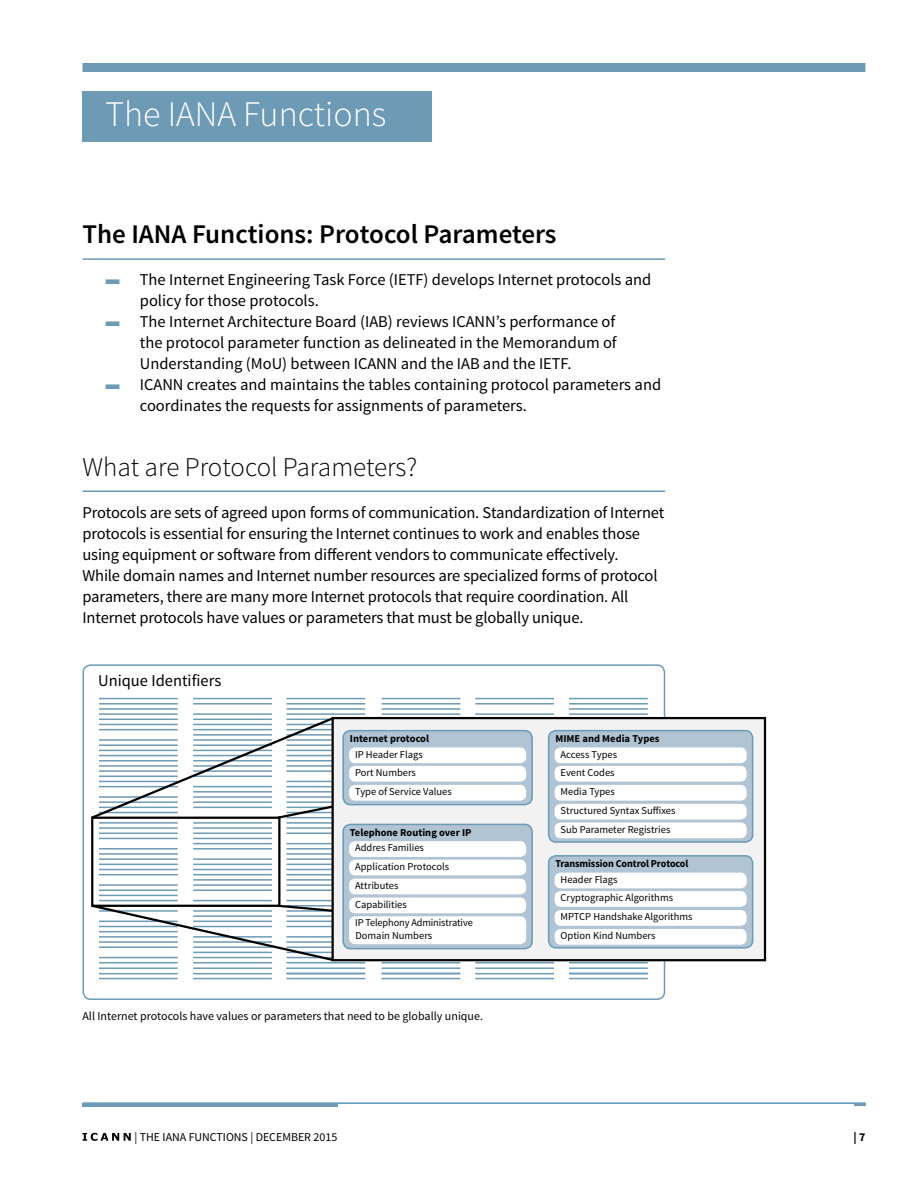
<style>
.page{position:relative;width:918px;height:1188px;background:#fff}
.page>*{position:absolute;margin:0;border:0;box-sizing:border-box;transform-origin:0 0}
.t1{font:300 36px "Source Sans Pro";color:#fff}
.t2{font:600 27px "Source Sans Pro";color:#000}
.t3{font:300 27px "Source Sans Pro";color:#000}
.t4{font:16.5px/21px "Source Sans Pro";letter-spacing:-.01em;color:#000}
.t5{font:12px "Source Sans Pro";color:#000}
.t6{font:700 12px "Source Sans Pro";color:#000}
.t7{font:10.5px/18.8px "Source Sans Pro";color:#000}
.t8{font:700 10.5px "Source Sans Pro";color:#000}
.s1{color:#6d9ab4}
</style>
<div class="page">
<div style="left:82px;top:664px;width:583px;height:336px;border:2px solid #6d9ab4;border-radius:8px"></div>
<hr style="left:99px;top:978px;width:79px;height:1px;background:#6d9ab4">
<hr style="left:193px;top:978px;width:79px;height:1px;background:#6d9ab4">
<hr style="left:475px;top:978px;width:79px;height:1px;background:#6d9ab4">
<hr style="left:569px;top:978px;width:79px;height:1px;background:#6d9ab4">
<hr style="left:286px;top:978px;width:79px;height:1px;background:#6d9ab4">
<hr style="left:382px;top:978px;width:78px;height:1px;background:#6d9ab4">
<hr style="left:99px;top:698px;width:79px;height:1px;background:#6d9ab4">
<hr style="left:99px;top:962px;width:79px;height:2px;background:#6d9ab4">
<hr style="left:99px;top:967px;width:79px;height:2px;background:#6d9ab4">
<hr style="left:99px;top:973px;width:79px;height:1px;background:#6d9ab4">
<hr style="left:193px;top:698px;width:79px;height:1px;background:#6d9ab4">
<hr style="left:193px;top:962px;width:79px;height:2px;background:#6d9ab4">
<hr style="left:193px;top:967px;width:79px;height:2px;background:#6d9ab4">
<hr style="left:193px;top:973px;width:79px;height:1px;background:#6d9ab4">
<hr style="left:475px;top:698px;width:79px;height:1px;background:#6d9ab4">
<hr style="left:475px;top:962px;width:79px;height:2px;background:#6d9ab4">
<hr style="left:475px;top:967px;width:79px;height:2px;background:#6d9ab4">
<hr style="left:475px;top:973px;width:79px;height:1px;background:#6d9ab4">
<hr style="left:569px;top:698px;width:79px;height:1px;background:#6d9ab4">
<hr style="left:569px;top:962px;width:79px;height:2px;background:#6d9ab4">
<hr style="left:569px;top:967px;width:79px;height:2px;background:#6d9ab4">
<hr style="left:569px;top:973px;width:79px;height:1px;background:#6d9ab4">
<hr style="left:286px;top:698px;width:79px;height:1px;background:#6d9ab4">
<hr style="left:286px;top:962px;width:79px;height:2px;background:#6d9ab4">
<hr style="left:286px;top:967px;width:79px;height:2px;background:#6d9ab4">
<hr style="left:286px;top:973px;width:79px;height:1px;background:#6d9ab4">
<hr style="left:382px;top:698px;width:78px;height:1px;background:#6d9ab4">
<hr style="left:382px;top:962px;width:78px;height:2px;background:#6d9ab4">
<hr style="left:382px;top:967px;width:78px;height:2px;background:#6d9ab4">
<hr style="left:382px;top:973px;width:78px;height:1px;background:#6d9ab4">
<hr style="left:99px;top:703px;width:79px;height:2px;background:#6d9ab4">
<hr style="left:193px;top:703px;width:79px;height:2px;background:#6d9ab4">
<hr style="left:475px;top:703px;width:79px;height:2px;background:#6d9ab4">
<hr style="left:569px;top:703px;width:79px;height:2px;background:#6d9ab4">
<hr style="left:286px;top:703px;width:79px;height:2px;background:#6d9ab4">
<hr style="left:382px;top:703px;width:78px;height:2px;background:#6d9ab4">
<hr style="left:99px;top:708px;width:79px;height:2px;background:#6d9ab4">
<hr style="left:569px;top:708px;width:79px;height:2px;background:#6d9ab4">
<hr style="left:286px;top:708px;width:79px;height:2px;background:#6d9ab4">
<hr style="left:382px;top:708px;width:78px;height:2px;background:#6d9ab4">
<hr style="left:99px;top:713px;width:79px;height:2px;background:#6d9ab4">
<hr style="left:193px;top:713px;width:79px;height:2px;background:#6d9ab4">
<hr style="left:475px;top:713px;width:79px;height:2px;background:#6d9ab4">
<hr style="left:569px;top:713px;width:79px;height:2px;background:#6d9ab4">
<hr style="left:286px;top:713px;width:79px;height:2px;background:#6d9ab4">
<hr style="left:382px;top:713px;width:78px;height:2px;background:#6d9ab4">
<svg style="left:91px;top:715px;width:676px;height:248px"></svg>
<svg style="left:82px;top:1133px;width:49px;height:8px"></svg>
<hr style="left:82px;top:1103px;width:784px;height:1px;background:#6d9ab4">
<svg style="left:854px;top:1104px;width:12px;height:2px"></svg>
<hr style="left:82px;top:1103px;width:256px;height:3px;background:#6d9ab4">
<hr style="left:82px;top:258px;width:583px;height:2px;background:#6d9ab4">
<hr style="left:82px;top:490px;width:583px;height:2px;background:#6d9ab4">
<div style="left:82px;top:91px;width:350px;height:50px;background:#6d9ab4"></div>
<div style="left:82px;top:63px;width:784px;height:9px;background:#6d9ab4"></div>
<h1 class="t1" style="left:106px;top:92px;width:282px">The IANA Functions</h1>
<h2 class="t2" style="left:82px;top:217px;width:476px">The IANA Functions: Protocol Parameters</h2>
<p class="t4" style="left:140px;top:270px;width:513px;text-indent:-35px"><span class="s1">■</span> The Internet Engineering Task Force (IETF) develops Internet protocols and policy for those protocols.</p>
<p class="t4" style="left:140px;top:312px;width:478px;text-align:justify;text-indent:-35px"><span class="s1">■</span> The Internet Architecture Board (IAB) reviews ICANN’s performance of the protocol parameter function as delineated in the Memorandum of Understanding (MoU) between ICANN and the IAB and the IETF.</p>
<p class="t4" style="left:140px;top:375px;width:523px;text-indent:-35px"><span class="s1">■</span> ICANN creates and maintains the tables containing protocol parameters and coordinates the requests for assignments of parameters.</p>
<h2 class="t3" style="left:82px;top:450px;width:336px">What are Protocol Parameters?</h2>
<p class="t4" style="left:82px;top:502px;width:583px">Protocols are sets of agreed upon forms of communication. Standardization of Internet protocols is essential for ensuring the Internet continues to work and enables those using equipment or software from different vendors to communicate effectively.<br>While domain names and Internet number resources are specialized forms of protocol parameters, there are many more Internet protocols that require coordination. All Internet protocols have values or parameters that must be globally unique.</p>
<p class="t4" style="left:98px;top:670px;width:125px">Unique Identifiers</p>
<p class="t8" style="left:350px;top:732px;width:81px">Internet protocol</p>
<p class="t7" style="left:355px;top:745px;width:98px">IP Header Flags<br>Port Numbers<br>Type of Service Values</p>
<p class="t8" style="left:350px;top:826px;width:123px">Telephone Routing over IP</p>
<p class="t7" style="left:355px;top:839px;width:119px">Addres Families<br>Application Protocols<br>Attributes<br>Capabilities<br>IP Telephony Administrative</p>
<p class="t7" style="left:355px;top:926px;width:78px">Domain Numbers</p>
<p class="t5" style="left:82px;top:1009px;width:402px">All Internet protocols have values or parameters that need to be globally unique.</p>
<p class="t8" style="left:555px;top:732px;width:106px">MIME and Media Types</p>
<p class="t7" style="left:561px;top:745px;width:116px">Access Types<br>Event Codes<br>Media Types<br>Structured Syntax Suffixes<br>Sub Parameter Registries</p>
<p class="t8" style="left:555px;top:857px;width:135px">Transmission Control Protocol</p>
<p class="t7" style="left:561px;top:870px;width:134px">Header Flags<br>Cryptographic Algorithms<br>MPTCP Handshake Algorithms<br>Option Kind Numbers</p>
<p class="t5" style="left:134px;top:1129px;width:205px">| THE IANA FUNCTIONS | DECEMBER 2015</p>
<p class="t6" style="left:853px;top:1129px;width:14px">| 7</p>
</div>
